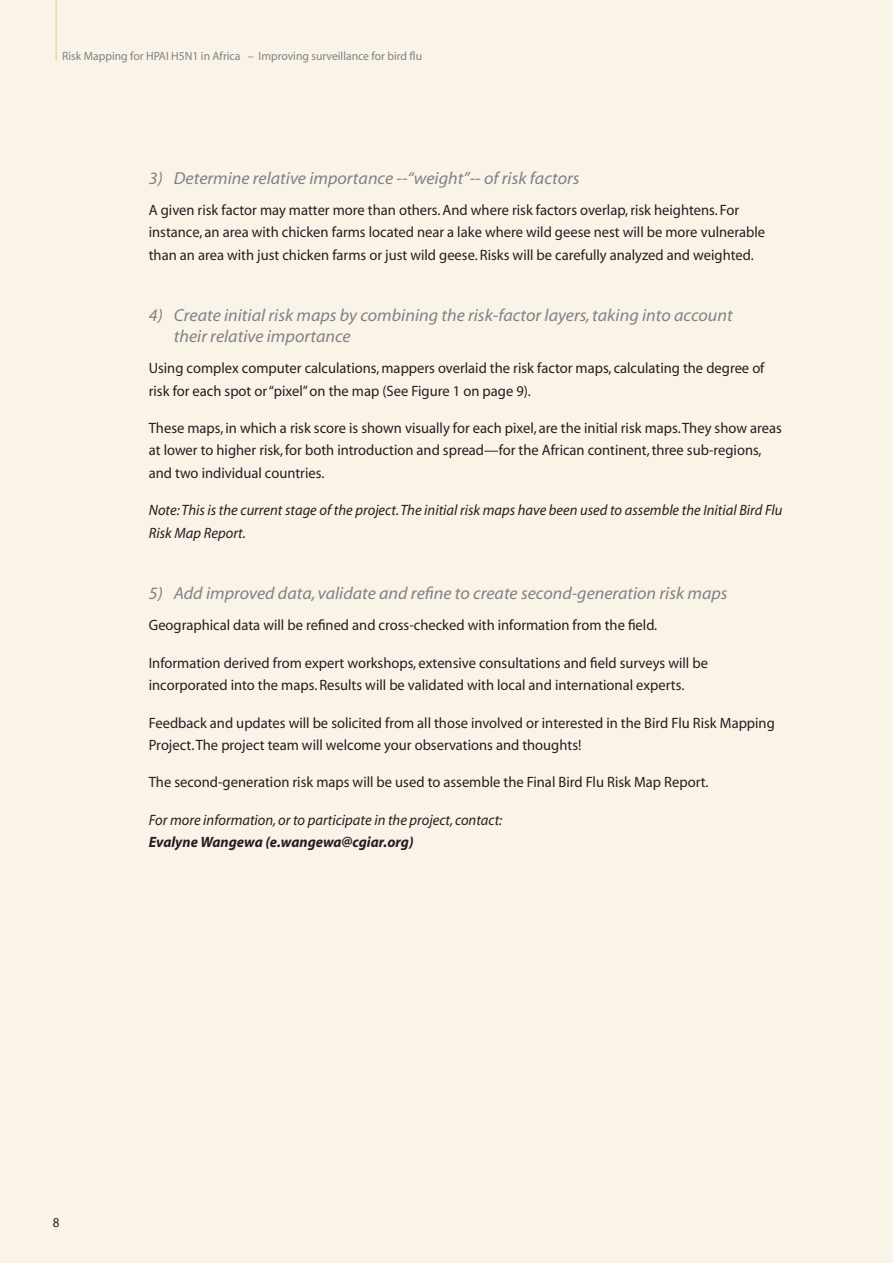
<style>
.page{position:relative;width:893px;height:1263px;background:#faf3e8}
.page>*{position:absolute;margin:0;border:0;box-sizing:border-box;transform-origin:0 0}
.t1{font:italic 17.4px/21px "Myriad";color:#808285}
.t2{font:15px/22.5px "Myriad";color:#231f20}
.t3{font:italic 15px/22.5px "Myriad";color:#231f20}
.t4{font:italic 700 15px "Myriad";color:#231f20}
.t5{font:13.5px "Myriad";color:#231f20}
.t6{font:12px "Myriad";color:#808285}
</style>
<div class="page">
<hr style="left:55px;top:0;width:2px;height:61px;background:#edd7aa">
<p class="t6" style="left:62px;top:52px;width:361px">Risk Mapping for HPAI H5N1 in Africa – Improving surveillance for bird flu</p>
<p class="t1" style="left:149px;top:169px;width:432px">3) Determine relative importance --“weight”-- of risk factors</p>
<p class="t2" style="left:149px;top:199px;width:618px">A given risk factor may matter more than others. And where risk factors overlap, risk heightens. For instance, an area with chicken farms located near a lake where wild geese nest will be more vulnerable than an area with just chicken farms or just wild geese. Risks will be carefully analyzed and weighted.</p>
<p class="t1" style="left:174px;top:306px;width:560px;text-indent:-25px">4) Create initial risk maps by combining the risk-factor layers, taking into account their relative importance</p>
<p class="t2" style="left:149px;top:358px;width:617px">Using complex computer calculations, mappers overlaid the risk factor maps, calculating the degree of risk for each spot or “pixel” on the map (See Figure 1 on page 9).</p>
<p class="t2" style="left:149px;top:418px;width:635px">These maps, in which a risk score is shown visually for each pixel, are the initial risk maps. They show areas at lower to higher risk, for both introduction and spread—for the African continent, three sub-regions, and two individual countries.</p>
<p class="t3" style="left:149px;top:500px;width:635px">Note: This is the current stage of the project. The initial risk maps have been used to assemble the Initial Bird Flu<br>Risk Map Report.</p>
<p class="t1" style="left:149px;top:584px;width:580px">5) Add improved data, validate and refine to create second-generation risk maps</p>
<p class="t2" style="left:149px;top:615px;width:510px">Geographical data will be refined and cross-checked with information from the field.</p>
<p class="t2" style="left:149px;top:652px;width:561px">Information derived from expert workshops, extensive consultations and field surveys will be incorporated into the maps. Results will be validated with local and international experts.</p>
<p class="t2" style="left:149px;top:712px;width:627px">Feedback and updates will be solicited from all those involved or interested in the Bird Flu Risk Mapping<br>Project. The project team will welcome your observations and thoughts!</p>
<p class="t2" style="left:149px;top:772px;width:561px">The second-generation risk maps will be used to assemble the Final Bird Flu Risk Map Report.</p>
<p class="t3" style="left:149px;top:810px;width:355px">For more information, or to participate in the project, contact:</p>
<p class="t4" style="left:149px;top:837px;width:266px">Evalyne Wangewa (e.wangewa@cgiar.org)</p>
<p class="t5" style="left:53px;top:1217px;width:8px">8</p>
</div>
